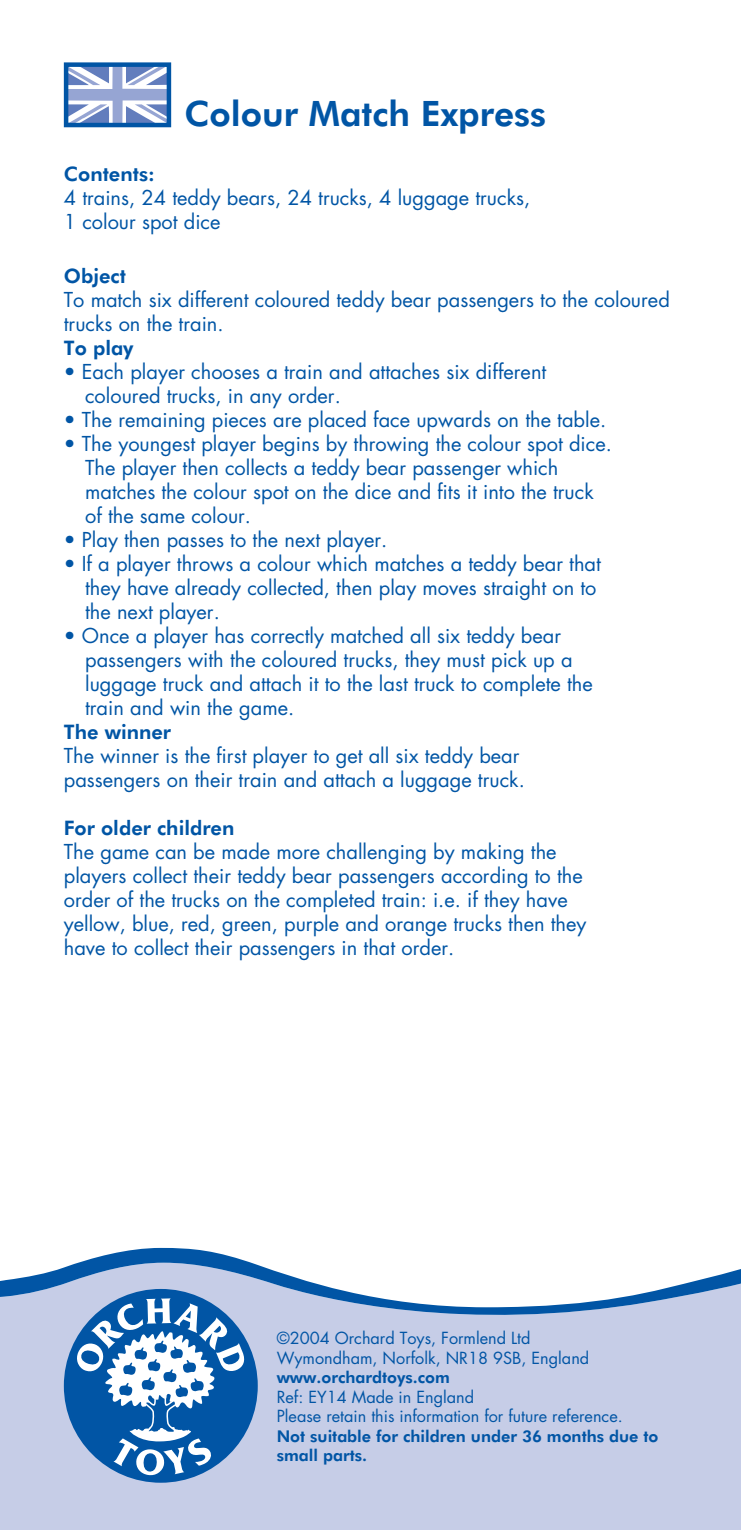
<style>
.page{position:relative;width:741px;height:1530px;background:#fff}
.page>*{position:absolute;margin:0;border:0;box-sizing:border-box;transform-origin:0 0}
.t1{font:35px "Futura Heavy OT";color:#0155a5}
.t2{font:20px/24px "Futura Book OT";color:#0155a5}
.t3{font:20px "Futura Heavy OT";color:#0155a5}
.t4{font:16.25px/19.5px "Futura Book OT";color:#0155a5}
.t5{font:16.25px/19.5px "Futura Heavy OT";color:#0155a5}
</style>
<div class="page">
<div style="left:0;top:1333px;width:740px;height:196px;background:#c6cde7"></div>
<svg style="left:0;top:1247px;width:740px;height:86px"></svg>
<svg style="left:69px;top:67px;width:97px;height:55px"></svg>
<div style="left:64px;top:62px;width:107px;height:65px;border:4px solid #0155a5"></div>
<div style="left:64px;top:1288px;width:193px;height:194px;background:#0155a5;border-radius:50%"></div>
<svg style="left:77px;top:1298px;width:169px;height:177px"></svg>
<h1 class="t1" style="left:184px;top:92px;width:363px">Colour Match Express</h1>
<p class="t3" style="left:64px;top:161px;width:92px">Contents:</p>
<p class="t2" style="left:64px;top:185px;width:467px">4 trains, 24 teddy bears, 24 trucks, 4 luggage trucks,<br>1 colour spot dice</p>
<p class="t3" style="left:64px;top:263px;width:63px">Object</p>
<p class="t2" style="left:64px;top:287px;width:607px">To match six different coloured teddy bear passengers to the coloured trucks on the train.</p>
<p class="t3" style="left:64px;top:335px;width:71px">To play</p>
<p class="t2" style="left:85px;top:359px;width:462px;text-indent:-21px">• Each player chooses a train and attaches six different coloured trucks, in any order.</p>
<p class="t2" style="left:64px;top:407px;width:543px">• The remaining pieces are placed face upwards on the table.</p>
<p class="t2" style="left:85px;top:431px;width:528px;text-indent:-21px">• The youngest player begins by throwing the colour spot dice.<br>The player then collects a teddy bear passenger which matches the colour spot on the dice and fits it into the truck of the same colour.</p>
<p class="t2" style="left:64px;top:527px;width:325px">• Play then passes to the next player.</p>
<p class="t2" style="left:85px;top:551px;width:517px;text-indent:-21px">• If a player throws a colour which matches a teddy bear that they have already collected, then play moves straight on to the next player.</p>
<p class="t2" style="left:85px;top:623px;width:509px;text-indent:-21px">• Once a player has correctly matched all six teddy bear passengers with the coloured trucks, they must pick up a luggage truck and attach it to the last truck to complete the train and win the game.</p>
<p class="t3" style="left:64px;top:719px;width:109px">The winner</p>
<p class="t2" style="left:64px;top:743px;width:462px">The winner is the first player to get all six teddy bear passengers on their train and attach a luggage truck.</p>
<p class="t3" style="left:64px;top:815px;width:172px">For older children</p>
<p class="t2" style="left:64px;top:839px;width:524px">The game can be made more challenging by making the players collect their teddy bear passengers according to the order of the trucks on the completed train: i.e. if they have yellow, blue, red, green, purple and orange trucks then they have to collect their passengers in that order.</p>
<p class="t4" style="left:276px;top:1328px;width:314px">©2004 Orchard Toys, Formlend Ltd<br>Wymondham, Norfolk, NR18 9SB, England</p>
<p class="t5" style="left:276px;top:1367px;width:175px">www.orchardtoys.com</p>
<p class="t4" style="left:276px;top:1386px;width:347px">Ref: EY14 Made in England<br>Please retain this information for future reference.</p>
<p class="t5" style="left:276px;top:1425px;width:383px">Not suitable for children under 36 months due to small parts.</p>
</div>
